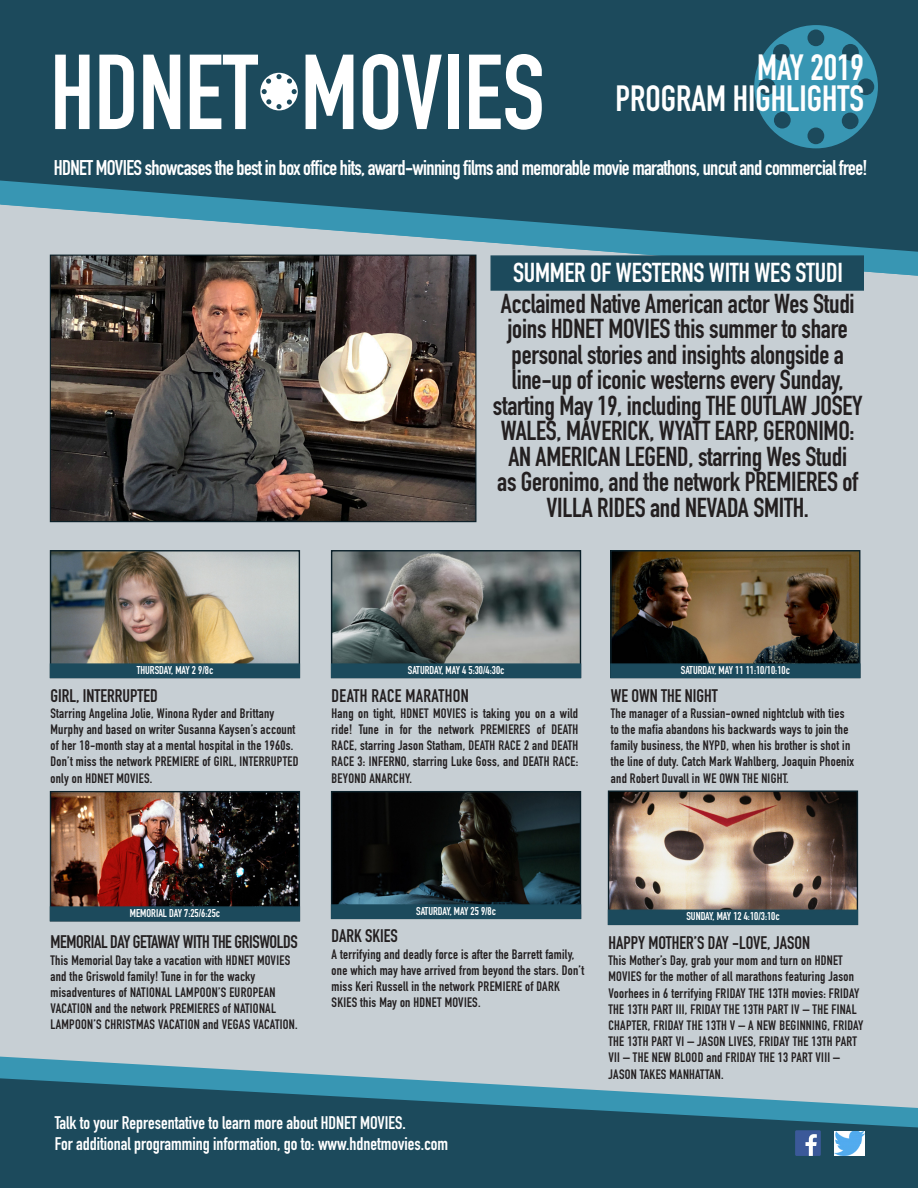
<style>
.page{position:relative;width:918px;height:1188px;background:#fff}
.page>*{position:absolute;margin:0;border:0;box-sizing:border-box;transform-origin:0 0}
.t1{font:700 36px "DIN Condensed";color:#fff}
.t2{font:700 27px/25.5px "DIN Condensed";letter-spacing:-.01em;color:#231f20;text-align:center}
.t3{font:700 27px "DIN Condensed";letter-spacing:-.01em;color:#fff}
.t4{font:700 21px "DIN Condensed";letter-spacing:-.03em;color:#fff}
.t5{font:700 18px "DIN Condensed";color:#fff}
.t6{font:700 18px "DIN Condensed";color:#231f20}
.t7{font:700 18px "DIN Condensed";letter-spacing:-.02em;color:#231f20}
.t8{font:700 18px "DIN Condensed";letter-spacing:.02em;color:#231f20}
.t9{font:700 13.5px/16.2px "DIN Condensed";letter-spacing:.02em;color:#231f20}
.t10{font:700 11.25px "DIN Condensed";color:#fff}
</style>
<div class="page">
<div style="left:0;top:0;width:918px;height:1187px;background:#c7cfd4"></div>
<svg style="left:49px;top:252px;width:869px;height:24px"></svg>
<svg style="left:0;top:0;width:918px;height:252px;background:#2c5c6e"></svg>
<svg style="left:754px;top:25px;width:124px;height:123px;background:#2e7c96"></svg>
<svg style="left:0;top:1057px;width:381px;height:21px"></svg>
<svg style="left:0;top:1078px;width:918px;height:110px;background:#2d6072"></svg>
<div style="left:795px;top:1130px;width:26px;height:26px;background:#3b5999"></div>
<svg style="left:806px;top:1134px;width:11px;height:22px"></svg>
<img style="left:835px;top:1131px;width:30px;height:24px">
<svg style="left:55px;top:55px;width:35px;height:74px;background:#b0c0c6"></svg>
<svg style="left:99px;top:55px;width:35px;height:74px;background:#b3c2c8"></svg>
<svg style="left:143px;top:55px;width:37px;height:74px;background:#c0cdd2"></svg>
<svg style="left:190px;top:55px;width:108px;height:74px;background:#7a95a0"></svg>
<svg style="left:306px;top:55px;width:47px;height:74px;background:#aebec5"></svg>
<svg style="left:363px;top:54px;width:79px;height:76px;background:#8fa5ae"></svg>
<div style="left:448px;top:55px;width:11px;height:74px;background:#fff"></div>
<svg style="left:469px;top:54px;width:73px;height:76px;background:#93a9b1"></svg>
<img style="left:333px;top:793px;width:246px;height:111px">
<div style="left:331px;top:791px;width:250px;height:128px;border:1px solid #0b2029"></div>
<div style="left:331px;top:904px;width:250px;height:15px;background:#1c4a5c;border:1px solid #1c4a5c"></div>
<img style="left:610px;top:793px;width:246px;height:117px">
<div style="left:608px;top:791px;width:250px;height:134px;border:1px solid #0b2029"></div>
<div style="left:608px;top:910px;width:250px;height:15px;background:#1c4a5c"></div>
<img style="left:333px;top:552px;width:246px;height:111px">
<div style="left:331px;top:550px;width:250px;height:128px;border:1px solid #0b2029"></div>
<div style="left:331px;top:663px;width:250px;height:15px;background:#1c4a5c;border:1px solid #1c4a5c"></div>
<img style="left:52px;top:793px;width:246px;height:113px">
<div style="left:50px;top:791px;width:250px;height:130px;border:1px solid #0b2029"></div>
<div style="left:50px;top:906px;width:250px;height:15px;background:#1c4a5c;border:1px solid #1c4a5c"></div>
<img style="left:612px;top:552px;width:246px;height:111px">
<div style="left:610px;top:550px;width:250px;height:128px;border:1px solid #0b2029"></div>
<div style="left:610px;top:663px;width:250px;height:15px;background:#1c4a5c;border:1px solid #1c4a5c"></div>
<img style="left:52px;top:552px;width:246px;height:111px">
<div style="left:50px;top:550px;width:250px;height:128px;border:1px solid #0b2029"></div>
<div style="left:50px;top:663px;width:250px;height:15px;background:#1c4a5c;border:1px solid #1c4a5c"></div>
<img style="left:52px;top:257px;width:422px;height:263px">
<div style="left:50px;top:255px;width:426px;height:267px;border:1px solid #0b2029"></div>
<div style="left:490px;top:255px;width:374px;height:36px;background:#1c4a5c;border:1px solid #1c4a5c"></div>
<p class="t1" style="left:757px;top:43px;width:108px">MAY 2019</p>
<p class="t1" style="left:615px;top:74px;width:250px">PROGRAM HIGHLIGHTS</p>
<p class="t4" style="left:54px;top:154px;width:815px">HDNET MOVIES showcases the best in box office hits, award-winning films and memorable movie marathons, uncut and commercial free!</p>
<p class="t3" style="left:513px;top:254px;width:331px">SUMMER OF WESTERNS WITH WES STUDI</p>
<p class="t2" style="left:493px;top:290px;width:371px">Acclaimed Native American actor Wes Studi joins HDNET MOVIES this summer to share personal stories and insights alongside a line-up of iconic westerns every Sunday, starting May 19, including THE OUTLAW JOSEY WALES, MAVERICK, WYATT EARP, GERONIMO:<br>AN AMERICAN LEGEND, starring Wes Studi<br>as Geronimo, and the network PREMIERES of VILLA RIDES and NEVADA SMITH.</p>
<p class="t10" style="left:137px;top:663px;width:78px">THURSDAY, MAY 2 9/8c</p>
<p class="t6" style="left:51px;top:683px;width:109px">GIRL, INTERRUPTED</p>
<p class="t9" style="left:51px;top:705px;width:249px">Starring Angelina Jolie, Winona Ryder and Brittany Murphy and based on writer Susanna Kaysen’s account of her 18-month stay at a mental hospital in the 1960s.<br>Don’t miss the network PREMIERE of GIRL, INTERRUPTED only on HDNET MOVIES.</p>
<p class="t10" style="left:408px;top:663px;width:98px">SATURDAY, MAY 4 5:30/4:30c</p>
<p class="t8" style="left:332px;top:683px;width:139px">DEATH RACE MARATHON</p>
<p class="t9" style="left:332px;top:705px;width:248px;text-align:justify">Hang on tight, HDNET MOVIES is taking you on a wild ride! Tune in for the network PREMIERES of DEATH RACE, starring Jason Statham, DEATH RACE 2 and DEATH RACE 3: INFERNO, starring Luke Goss, and DEATH RACE:<br>BEYOND ANARCHY.</p>
<p class="t10" style="left:681px;top:663px;width:111px">SATURDAY, MAY 11 11:10/10:10c</p>
<p class="t6" style="left:611px;top:683px;width:108px">WE OWN THE NIGHT</p>
<p class="t9" style="left:611px;top:705px;width:245px">The manager of a Russian-owned nightclub with ties to the mafia abandons his backwards ways to join the family business, the NYPD, when his brother is shot in the line of duty. Catch Mark Wahlberg, Joaquin Phoenix and Robert Duvall in WE OWN THE NIGHT.</p>
<p class="t10" style="left:130px;top:906px;width:92px">MEMORIAL DAY 7:25/6:25c</p>
<p class="t7" style="left:51px;top:930px;width:249px">MEMORIAL DAY GETAWAY WITH THE GRISWOLDS</p>
<p class="t9" style="left:51px;top:952px;width:249px">This Memorial Day take a vacation with HDNET MOVIES and the Griswold family! Tune in for the wacky misadventures of NATIONAL LAMPOON’S EUROPEAN VACATION and the network PREMIERES of NATIONAL LAMPOON’S CHRISTMAS VACATION and VEGAS VACATION.</p>
<p class="t10" style="left:416px;top:904px;width:81px">SATURDAY, MAY 25 9/8c</p>
<p class="t6" style="left:332px;top:924px;width:68px">DARK SKIES</p>
<p class="t9" style="left:332px;top:946px;width:254px">A terrifying and deadly force is after the Barrett family, one which may have arrived from beyond the stars. Don’t miss Keri Russell in the network PREMIERE of DARK SKIES this May on HDNET MOVIES.</p>
<p class="t10" style="left:686px;top:909px;width:95px">SUNDAY, MAY 12 4:10/3:10c</p>
<p class="t6" style="left:609px;top:931px;width:203px">HAPPY MOTHER’S DAY -LOVE, JASON</p>
<p class="t9" style="left:609px;top:952px;width:256px">This Mother’s Day, grab your mom and turn on HDNET MOVIES for the mother of all marathons featuring Jason Voorhees in 6 terrifying FRIDAY THE 13TH movies: FRIDAY THE 13TH PART III, FRIDAY THE 13TH PART IV – THE FINAL CHAPTER, FRIDAY THE 13TH V – A NEW BEGINNING, FRIDAY THE 13TH PART VI – JASON LIVES, FRIDAY THE 13TH PART VII – THE NEW BLOOD and FRIDAY THE 13 PART VIII – JASON TAKES MANHATTAN.</p>
<p class="t5" style="left:55px;top:1110px;width:353px">Talk to your Representative to learn more about HDNET MOVIES.</p>
<p class="t5" style="left:55px;top:1132px;width:395px">For additional programming information, go to: www.hdnetmovies.com</p>
</div>
